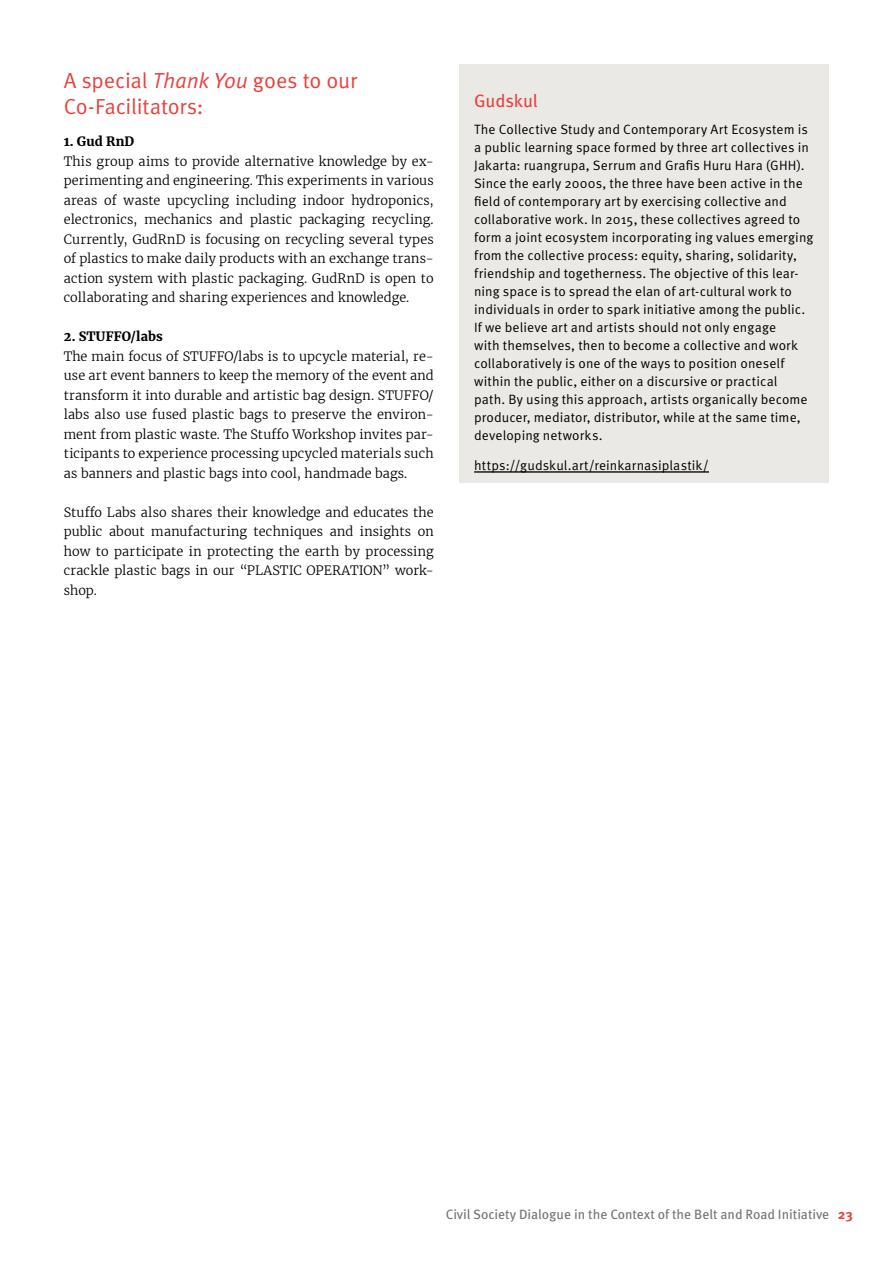
<style>
.page{position:relative;width:893px;height:1263px;background:#fff}
.page>*{position:absolute;margin:0;border:0;box-sizing:border-box;transform-origin:0 0}
.Head{font:21.75px/26.1px "Meta OT";letter-spacing:-.01em;color:#e8423b}
.Subhead{font:18px "Meta OT";letter-spacing:-.01em;color:#e8423b}
.Box-Text{font:13.5px/18px "Meta OT";letter-spacing:.005em;color:#000}
.Paginierung_Kapitel{font:13.5px "Meta OT";color:#707274}
.Fließtext{font:300 12.75px/19.5px "Merriweather";letter-spacing:.005em;color:#000;text-align:justify}
.Fließtext-2{font:700 12.75px "Merriweather";letter-spacing:.01em;color:#000}
.s1{font-style:italic}
.s2{font-weight:700;color:#e8423b}
</style>
<div class="page">
<div style="left:459px;top:65px;width:370px;height:418px;background:#eae9e6"></div>
<hr style="left:474px;top:471px;width:235px;height:2px;background:#000">
<p class="Head" style="left:64px;top:67px;width:295px">A special <span class="s1">Thank You</span> goes to our<br>Co-Facilitators:</p>
<p class="Fließtext-2" style="left:64px;top:130px;width:72px">1. Gud RnD</p>
<p class="Fließtext" style="left:64px;top:150px;width:371px">This group aims to provide alternative knowledge by ex&shy;perimenting and engineering. This experiments in various areas of waste upcycling including indoor hydroponics, electronics, mechanics and plastic packaging recycling.<br>Currently, GudRnD is focusing on recycling several types of plastics to make daily products with an exchange trans&shy;action system with plastic packaging. GudRnD is open to collaborating and sharing experiences and knowledge.</p>
<p class="Fließtext-2" style="left:64px;top:325px;width:100px">2. STUFFO/labs</p>
<p class="Fließtext" style="left:64px;top:345px;width:371px">The main focus of STUFFO/labs is to upcycle material, re&shy;use art event banners to keep the memory of the event and transform it into durable and artistic bag design. STUFFO/ labs also use fused plastic bags to preserve the environ&shy;ment from plastic waste. The Stuffo Workshop invites par&shy;ticipants to experience processing upcycled materials such as banners and plastic bags into cool, handmade bags.</p>
<p class="Fließtext" style="left:64px;top:501px;width:371px">Stuffo Labs also shares their knowledge and educates the public about manufacturing techniques and insights on how to participate in protecting the earth by processing crackle plastic bags in our “PLASTIC OPERATION” work&shy;shop.</p>
<p class="Subhead" style="left:474px;top:90px;width:65px">Gudskul</p>
<p class="Box-Text" style="left:474px;top:120px;width:341px">The Collective Study and Contemporary Art Ecosystem is a public learning space formed by three art collectives in Jakarta: ruangrupa, Serrum and Grafis Huru Hara (GHH).<br>Since the early 2000s, the three have been active in the field of contemporary art by exercising collective and collaborative work. In 2015, these collectives agreed to form a joint ecosystem incorporating ing values emerging from the collective process: equity, sharing, solidarity, friendship and togetherness. The objective of this lear&shy;ning space is to spread the elan of art-cultural work to individuals in order to spark initiative among the public.<br>If we believe art and artists should not only engage<br>with themselves, then to become a collective and work collaboratively is one of the ways to position oneself within the public, either on a discursive or practical<br>path. By using this approach, artists organically become producer, mediator, distributor, while at the same time, developing networks.</p>
<p class="Box-Text" style="left:474px;top:457px;width:236px">https://gudskul.art/reinkarnasiplastik/</p>
<p class="Paginierung_Kapitel" style="left:446px;top:1206px;width:409px">Civil Society Dialogue in the Context of the Belt and Road Initiative <span class="s2">23</span></p>
</div>
